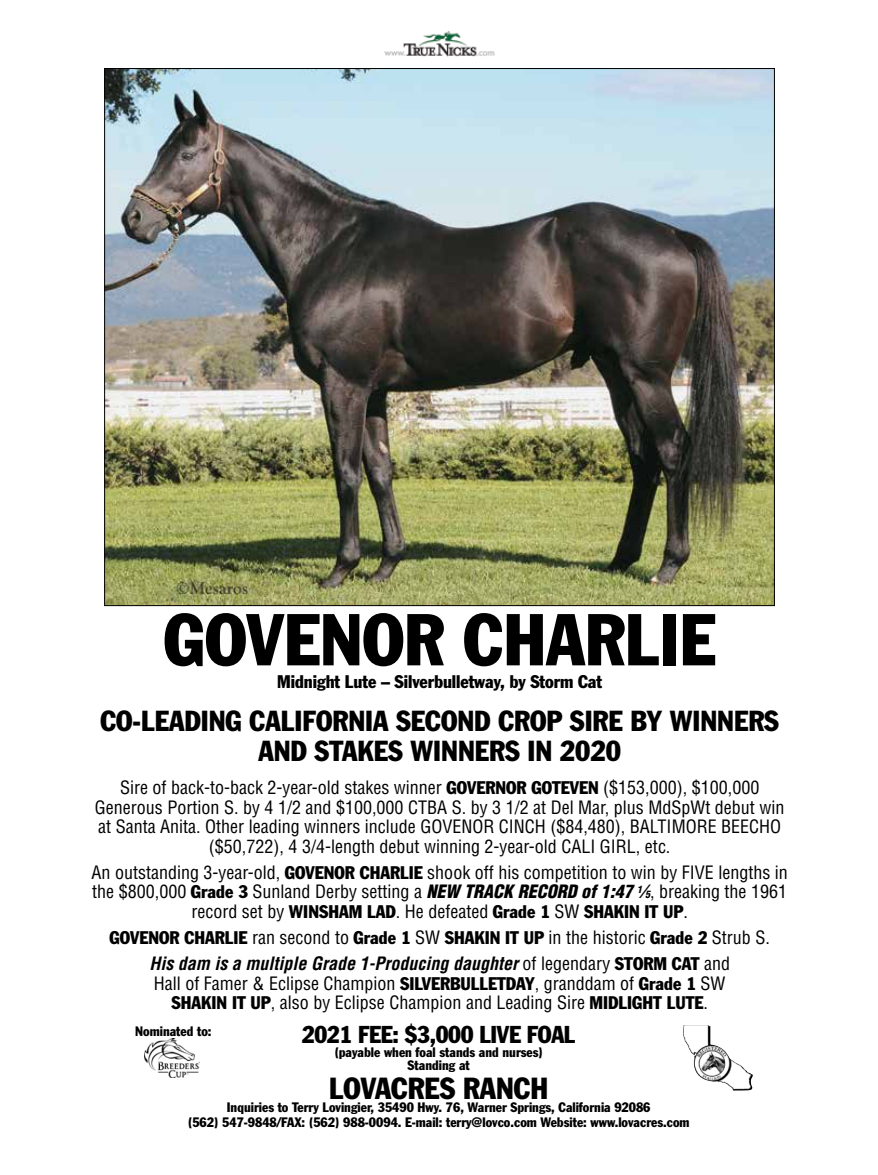
<style>
.page{position:relative;width:878px;height:1175px;background:#fff}
.page>*{position:absolute;margin:0;border:0;box-sizing:border-box;transform-origin:0 0}
.t1{font:condensed 72px "Franklin Gothic Std";color:#000}
.t2{font:condensed 30px "Franklin Gothic Std";color:#000}
.t3{font:condensed 28.5px/30px "Franklin Gothic Std";color:#000;text-align:center}
.t4{font:condensed 24px "Franklin Gothic Std";letter-spacing:-.015em;color:#000}
.t5{font:condensed 18px/19.5px "Helvetica LT Std";color:#000;text-align:center}
.t6{font:condensed 18px/26.2px "Franklin Gothic Std";color:#000;text-align:center}
.t7{font:condensed 13.5px/13.5px "Franklin Gothic Std";color:#000;text-align:center}
.s1{font-family:"Franklin Gothic Std"}
.s2{font-weight:900;font-style:italic}
.s3{font-weight:900;font-style:italic;font-size:9.9px}
.s4{font-family:"Helvetica LT Std"}
.s5{font-weight:700;font-style:italic}
</style>
<div class="page">
<img style="left:106px;top:70px;width:666px;height:534px">
<img style="left:683px;top:1025px;width:70px;height:65px">
<img style="left:145px;top:1038px;width:55px;height:39px">
<img style="left:384px;top:31px;width:110px;height:26px">
<h1 class="t1" style="left:164px;top:596px;width:553px">GOVENOR CHARLIE</h1>
<p class="t6" style="left:277px;top:668px;width:326px">Midnight Lute – Silverbulletway, by Storm Cat</p>
<h3 class="t3" style="left:100px;top:706px;width:680px">CO-LEADING CALIFORNIA SECOND CROP SIRE BY WINNERS<br>AND STAKES WINNERS IN 2020</h3>
<p class="t5" style="left:95px;top:777px;width:691px">Sire of back-to-back 2-year-old stakes winner <span class="s1">GOVERNOR GOTEVEN</span> ($153,000), $100,000<br>Generous Portion S. by 4 1/2 and $100,000 CTBA S. by 3 1/2 at Del Mar, plus MdSpWt debut win at Santa Anita. Other leading winners include GOVENOR CINCH ($84,480), BALTIMORE BEECHO ($50,722), 4 3/4-length debut winning 2-year-old CALI GIRL, etc.</p>
<p class="t5" style="left:91px;top:862px;width:698px;text-align:left">An outstanding 3-year-old, <span class="s1">GOVENOR CHARLIE</span> shook off his competition to win by FIVE lengths in the $800,000 <span class="s1">Grade 3</span> Sunland Derby setting a <span class="s2">NEW TRACK RECORD of 1:47</span> <sup>1</sup><span class="s2">⁄</span><span class="s3">5</span>, breaking the 1961</p>
<p class="t6" style="left:110px;top:898px;width:661px"><span class="s4">record set by</span> WINSHAM LAD<span class="s4">. He defeated</span> Grade 1 <span class="s4">SW</span> SHAKIN IT UP<span class="s4">.<br></span>GOVENOR CHARLIE <span class="s4">ran second to</span> Grade 1 <span class="s4">SW</span> SHAKIN IT UP <span class="s4">in the historic</span> Grade 2 <span class="s4">Strub S.</span></p>
<p class="t5" style="left:149px;top:954px;width:582px"><span class="s5">His dam is a multiple Grade 1-Producing daughter</span> of legendary <span class="s1">STORM CAT</span> and<br>Hall of Famer &amp; Eclipse Champion <span class="s1">SILVERBULLETDAY</span>, granddam of <span class="s1">Grade 1</span> SW<br><span class="s1">SHAKIN IT UP</span>, also by Eclipse Champion and Leading Sire <span class="s1">MIDLIGHT LUTE</span>.</p>
<p class="t7" style="left:135px;top:1024px;width:78px">Nominated to:</p>
<h3 class="t4" style="left:302px;top:1020px;width:275px">2021 FEE: $3,000 LIVE FOAL</h3>
<p class="t7" style="left:334px;top:1045px;width:210px">(payable when foal stands and nurses)<br>Standing at</p>
<h2 class="t2" style="left:329px;top:1070px;width:221px">LOVACRES RANCH</h2>
<p class="t7" style="left:188px;top:1100px;width:503px;line-height:15px">Inquiries to Terry Lovingier, 35490 Hwy. 76, Warner Springs, California 92086<br>(562) 547-9848/FAX: (562) 988-0094. E-mail: terry@lovco.com Website: www.lovacres.com</p>
</div>
